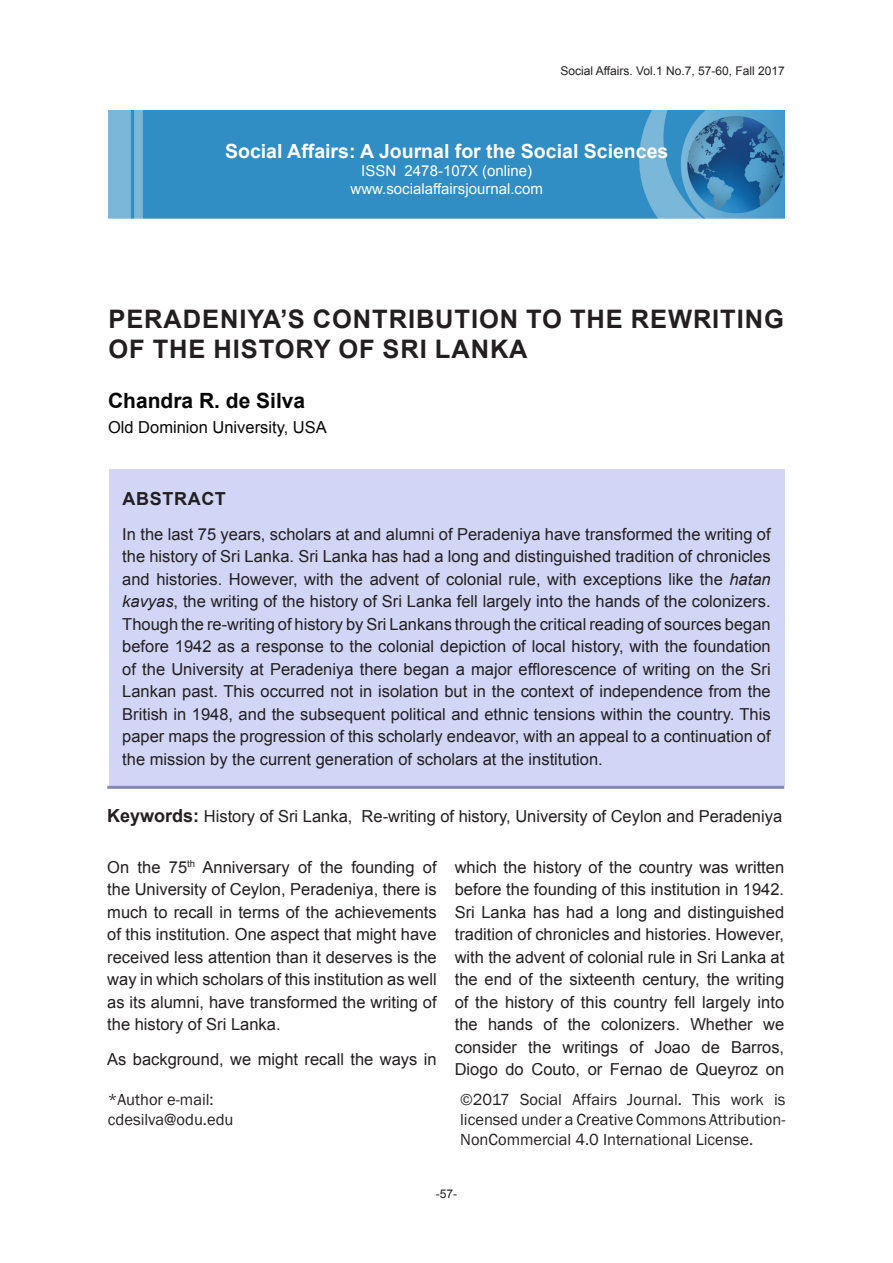
<style>
.page{position:relative;width:893px;height:1263px;background:#fff}
.page>*{position:absolute;margin:0;border:0;box-sizing:border-box;transform-origin:0 0}
.paper_title{font:700 25.5px/30px "Arial";letter-spacing:.035em;color:#231f20}
.t1{font:700 21px "Arial";color:#060706}
.t2{font:700 19.5px "Arial";color:#fffefa}
.t3{font:700 18px "Arial";letter-spacing:.035em;color:#231f20}
.body{font:16.5px/22.5px "Arial";color:#231f20;text-align:justify}
.body-2{font:16.5px/19.8px "Franklin Gothic";color:#231f20;text-align:justify}
.t4{font:16.5px "Arial";color:#060706}
.t5{font:15px "Arial";color:#fffefa}
.t6{font:12px "Arial";color:#231f20}
.s1{font-style:italic}
.s2{font-weight:700;font-size:18px}
</style>
<div class="page">
<img style="left:108px;top:110px;width:677px;height:109px">
<div style="left:109px;top:470px;width:675px;height:316px;background:#d1d6f7"></div>
<hr style="left:107px;top:786px;width:677px;height:3px;background:#8688ba">
<p class="t6" style="left:560px;top:63px;width:226px">Social Affairs. Vol.1 No.7, 57-60, Fall 2017</p>
<p class="t2" style="left:225px;top:137px;width:445px">Social Affairs: A Journal for the Social Sciences</p>
<p class="t5" style="left:361px;top:160px;width:172px">ISSN 2478-107X (online)</p>
<p class="t5" style="left:351px;top:178px;width:194px">www.socialaffairsjournal.com</p>
<p class="paper_title" style="left:108px;top:304px;width:677px">PERADENIYA’S CONTRIBUTION TO THE REWRITING<br>OF THE HISTORY OF SRI LANKA</p>
<p class="t1" style="left:108px;top:386px;width:199px">Chandra R. de Silva</p>
<p class="t4" style="left:108px;top:416px;width:220px">Old Dominion University, USA</p>
<p class="t3" style="left:123px;top:486px;width:105px">ABSTRACT</p>
<p class="body" style="left:122px;top:522px;width:650px">In the last 75 years, scholars at and alumni of Peradeniya have transformed the writing of the history of Sri Lanka. Sri Lanka has had a long and distinguished tradition of chronicles and histories. However, with the advent of colonial rule, with exceptions like the <span class="s1">hatan kavyas</span>, the writing of the history of Sri Lanka fell largely into the hands of the colonizers.<br>Though the re-writing of history by Sri Lankans through the critical reading of sources began before 1942 as a response to the colonial depiction of local history, with the foundation of the University at Peradeniya there began a major efflorescence of writing on the Sri Lankan past. This occurred not in isolation but in the context of independence from the British in 1948, and the subsequent political and ethnic tensions within the country. This paper maps the progression of this scholarly endeavor, with an appeal to a continuation of the mission by the current generation of scholars at the institution.</p>
<p class="body" style="left:107px;top:805px;width:676px"><span class="s2">Keywords:</span> History of Sri Lanka, Re-writing of history, University of Ceylon and Peradeniya</p>
<p class="body" style="left:107px;top:855px;width:331px">On the 75<sup>th</sup> Anniversary of the founding of the University of Ceylon, Peradeniya, there is much to recall in terms of the achievements of this institution. One aspect that might have received less attention than it deserves is the way in which scholars of this institution as well as its alumni, have transformed the writing of the history of Sri Lanka.</p>
<p class="body" style="left:107px;top:1047px;width:331px">As background, we might recall the ways in</p>
<p class="body" style="left:455px;top:855px;width:331px">which the history of the country was written before the founding of this institution in 1942.<br>Sri Lanka has had a long and distinguished tradition of chronicles and histories. However, with the advent of colonial rule in Sri Lanka at the end of the sixteenth century, the writing of the history of this country fell largely into the hands of the colonizers. Whether we consider the writings of Joao de Barros, Diogo do Couto, or Fernao de Queyroz on</p>
<p class="body-2" style="left:108px;top:1090px;width:107px">*Author e-mail:</p>
<p class="body-2" style="left:108px;top:1110px;width:127px">cdesilva@odu.edu</p>
<p class="body-2" style="left:460px;top:1090px;width:327px">©2017 Social Affairs Journal. This work is licensed under a Creative Commons Attribution-NonCommercial 4.0 International License.</p>
<p class="t6" style="left:436px;top:1185px;width:23px">-57-</p>
</div>
